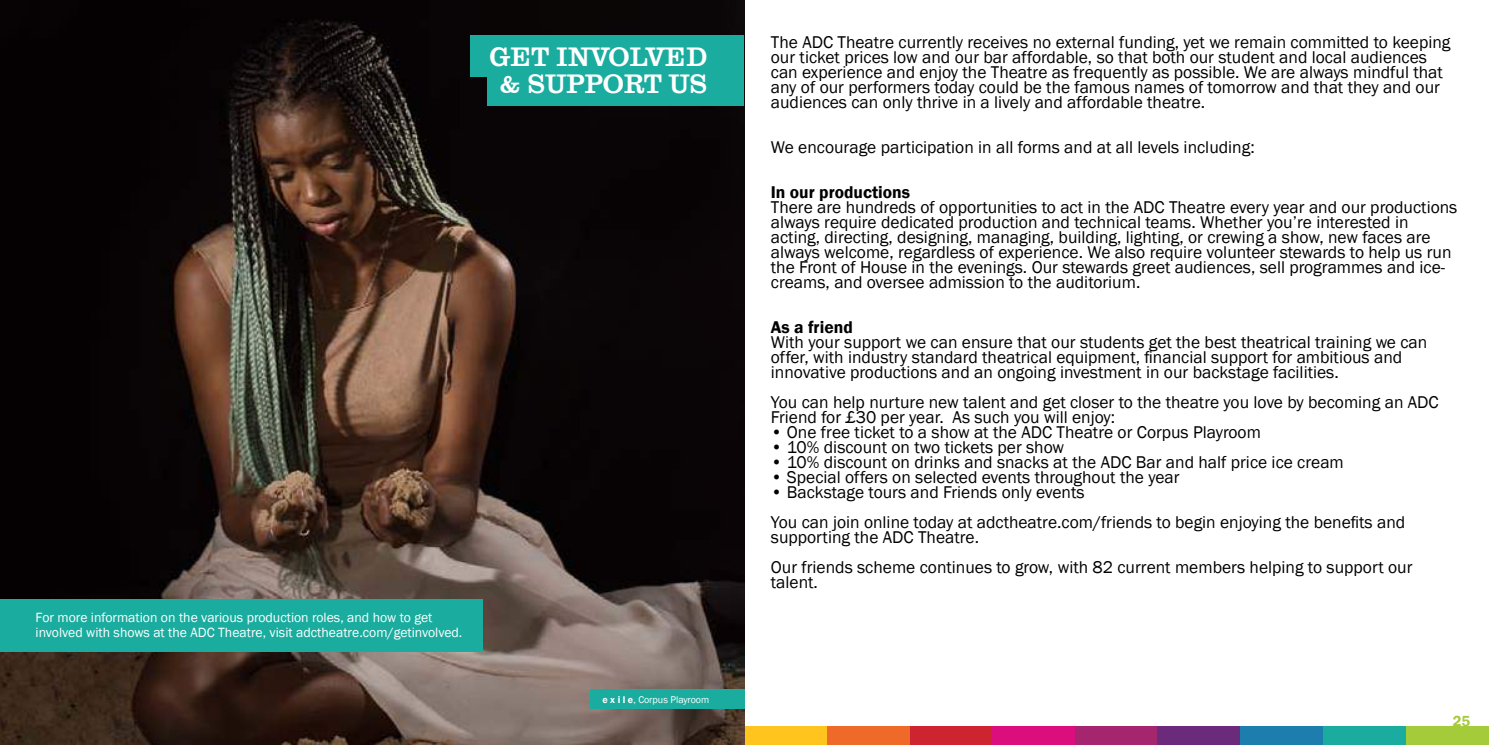
<style>
.page{position:relative;width:1489px;height:745px;background:#fff}
.page>*{position:absolute;margin:0;border:0;box-sizing:border-box;transform-origin:0 0}
.t1{font:500 27.5px/27.5px "Clarendon T";color:#fff;text-align:center}
.t2{font:17.5px/15px "Franklin Gothic";color:#000}
.t3{font:600 17.5px "Franklin Gothic";color:#000}
.t4{font:600 15px "Franklin Gothic";color:#a4cb39}
.t5{font:13.75px/15px "Franklin Gothic";color:#fff}
.t6{font:10px "Franklin Gothic";color:#fff}
.s1{font-weight:600}
</style>
<div class="page">
<div style="left:1322px;top:725px;width:83px;height:19px;background:#1aad9f"></div>
<div style="left:827px;top:725px;width:83px;height:19px;background:#ef6928"></div>
<div style="left:909px;top:725px;width:83px;height:19px;background:#ce242f"></div>
<div style="left:992px;top:725px;width:83px;height:19px;background:#dc0e7e"></div>
<div style="left:1074px;top:725px;width:83px;height:19px;background:#a5256e"></div>
<div style="left:1157px;top:725px;width:82px;height:19px;background:#6c2a7d"></div>
<div style="left:1239px;top:725px;width:83px;height:19px;background:#1d7dac"></div>
<div style="left:1405px;top:725px;width:83px;height:19px;background:#a4cb39"></div>
<div style="left:744px;top:725px;width:83px;height:19px;background:#ffc41e"></div>
<img style="left:0;top:0;width:744px;height:744px">
<div style="left:470px;top:35px;width:274px;height:42px;background:#1aad9f"></div>
<div style="left:487px;top:64px;width:256px;height:42px;background:#1aad9f"></div>
<div style="left:0;top:598px;width:482px;height:53px;background:#1aad9f"></div>
<div style="left:590px;top:689px;width:154px;height:19px;background:#1aad9f"></div>
<h1 class="t1" style="left:489px;top:43px;width:219px">GET INVOLVED &amp; SUPPORT US</h1>
<p class="t5" style="left:36px;top:609px;width:428px">For more information on the various production roles, and how to get involved with shows at the ADC Theatre, visit adctheatre.com/getinvolved.</p>
<p class="t6" style="left:602px;top:693px;width:108px"><span class="s1">e x i l e</span>, Corpus Playroom</p>
<p class="t2" style="left:770px;top:35px;width:681px">The ADC Theatre currently receives no external funding, yet we remain committed to keeping our ticket prices low and our bar affordable, so that both our student and local audiences can experience and enjoy the Theatre as frequently as possible. We are always mindful that any of our performers today could be the famous names of tomorrow and that they and our audiences can only thrive in a lively and affordable theatre.</p>
<p class="t2" style="left:770px;top:140px;width:485px">We encourage participation in all forms and at all levels including:</p>
<p class="t3" style="left:770px;top:181px;width:141px">In our productions</p>
<p class="t2" style="left:770px;top:200px;width:688px">There are hundreds of opportunities to act in the ADC Theatre every year and our productions always require dedicated production and technical teams. Whether you’re interested in acting, directing, designing, managing, building, lighting, or crewing a show, new faces are always welcome, regardless of experience. We also require volunteer stewards to help us run the Front of House in the evenings. Our stewards greet audiences, sell programmes and ice&shy;creams, and oversee admission to the auditorium.</p>
<p class="t3" style="left:770px;top:316px;width:83px">As a friend</p>
<p class="t2" style="left:770px;top:335px;width:658px">With your support we can ensure that our students get the best theatrical training we can offer, with industry standard theatrical equipment, financial support for ambitious and innovative productions and an ongoing investment in our backstage facilities.</p>
<p class="t2" style="left:770px;top:394px;width:669px">You can help nurture new talent and get closer to the theatre you love by becoming an ADC<br>Friend for £30 per year. As such you will enjoy:</p>
<p class="t2" style="left:770px;top:424px;width:491px">• One free ticket to a show at the ADC Theatre or Corpus Playroom</p>
<p class="t2" style="left:770px;top:439px;width:295px">• 10% discount on two tickets per show</p>
<p class="t2" style="left:770px;top:454px;width:574px">• 10% discount on drinks and snacks at the ADC Bar and half price ice cream</p>
<p class="t2" style="left:770px;top:469px;width:410px">• Special offers on selected events throughout the year</p>
<p class="t2" style="left:770px;top:477px;width:636px;line-height:30px">• Backstage tours and Friends only events<br>You can join online today at adctheatre.com/friends to begin enjoying the benefits and</p>
<p class="t2" style="left:770px;top:522px;width:643px;line-height:30px">supporting the ADC Theatre.<br>Our friends scheme continues to grow, with 82 current members helping to support our</p>
<p class="t2" style="left:770px;top:574px;width:49px">talent.</p>
<p class="t4" style="left:1452px;top:711px;width:19px">25</p>
</div>
